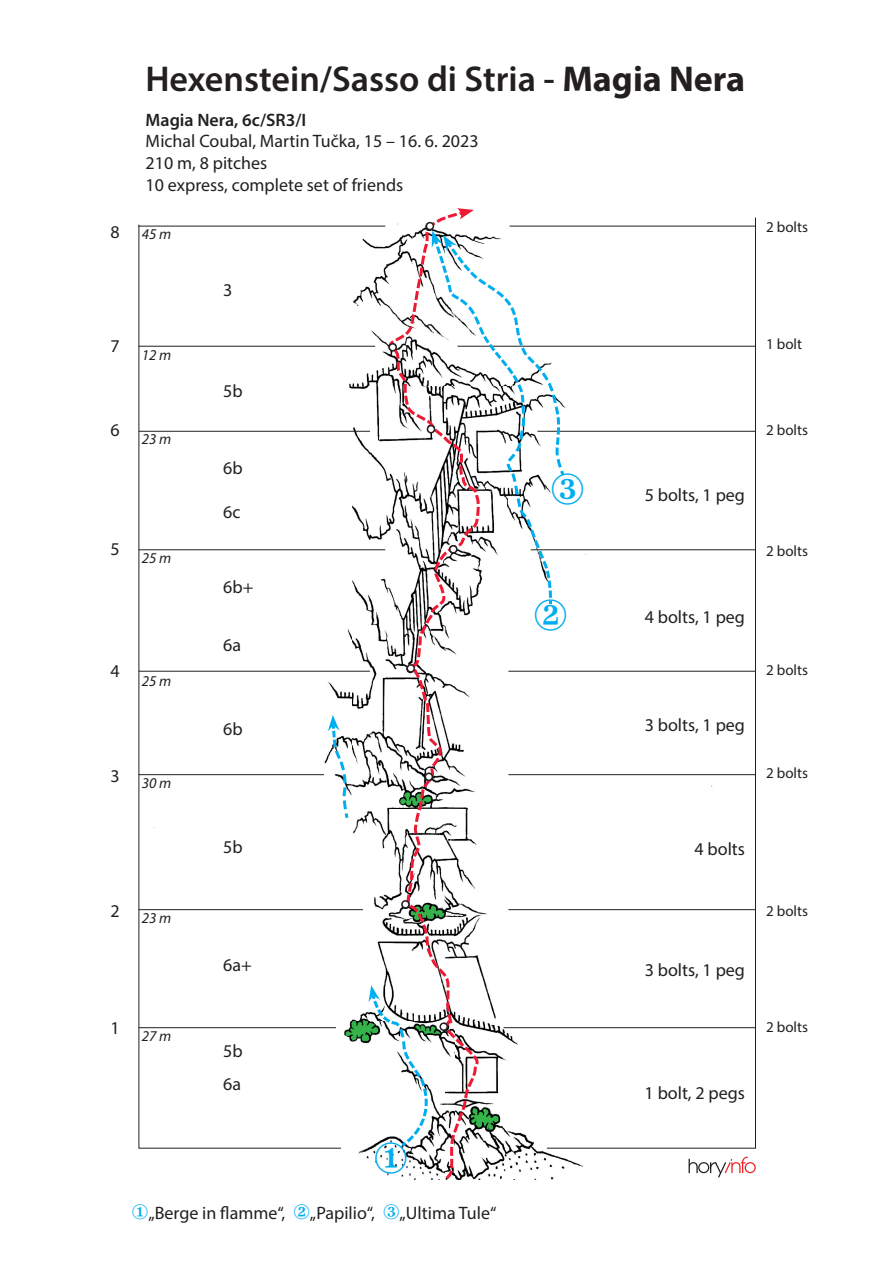
<style>
.page{position:relative;width:893px;height:1263px;background:#fff}
.page>*{position:absolute;margin:0;border:0;box-sizing:border-box;transform-origin:0 0}
.t1{font:600 36px "Myriad Pro";color:#231f20}
.t2{font:18px/21.6px "Myriad Pro";color:#231f20}
.t3{font:600 18px "Myriad Pro";color:#231f20}
.t4{font:15px "Myriad Pro";color:#231f20}
.t5{font:italic 15px "Myriad Pro";color:#231f20}
.s1{font-weight:700}
.s2{color:#00aeef}
</style>
<div class="page">
<img style="left:138px;top:217px;width:618px;height:962px">
<hr style="left:139px;top:225px;width:1px;height:923px;background:#231f20">
<hr style="left:139px;top:1148px;width:202px;height:1px;background:#231f20">
<hr style="left:755px;top:218px;width:1px;height:930px;background:#231f20">
<hr style="left:139px;top:226px;width:246px;height:1px;background:#231f20">
<hr style="left:510px;top:226px;width:245px;height:1px;background:#231f20">
<hr style="left:508px;top:774px;width:247px;height:1px;background:#231f20">
<hr style="left:547px;top:1148px;width:209px;height:1px;background:#231f20">
<hr style="left:503px;top:1027px;width:252px;height:1px;background:#231f20">
<hr style="left:139px;top:431px;width:231px;height:1px;background:#231f20">
<hr style="left:508px;top:909px;width:247px;height:1px;background:#231f20">
<hr style="left:508px;top:671px;width:247px;height:1px;background:#231f20">
<hr style="left:531px;top:549px;width:224px;height:1px;background:#231f20">
<hr style="left:139px;top:909px;width:224px;height:1px;background:#231f20">
<hr style="left:537px;top:431px;width:218px;height:1px;background:#231f20">
<hr style="left:139px;top:774px;width:185px;height:1px;background:#231f20">
<hr style="left:458px;top:346px;width:297px;height:1px;background:#231f20">
<hr style="left:139px;top:1027px;width:197px;height:1px;background:#231f20">
<hr style="left:139px;top:671px;width:231px;height:1px;background:#231f20">
<hr style="left:139px;top:346px;width:236px;height:1px;background:#231f20">
<hr style="left:139px;top:549px;width:246px;height:1px;background:#231f20">
<svg style="left:385px;top:213px;width:96px;height:967px"></svg>
<svg style="left:457px;top:208px;width:17px;height:11px"></svg>
<svg style="left:328px;top:715px;width:22px;height:106px"></svg>
<div style="left:389px;top:344px;width:7px;height:7px;background:#fff;border-radius:50%"></div>
<div style="left:388px;top:343px;width:9px;height:9px;border:2px solid #231f20;border-radius:50%"></div>
<div style="left:426px;top:223px;width:7px;height:7px;background:#fff;border-radius:50%"></div>
<div style="left:426px;top:222px;width:8px;height:8px;border:2px solid #231f20;border-radius:50%"></div>
<div style="left:427px;top:426px;width:7px;height:7px;background:#fff;border-radius:50%"></div>
<div style="left:427px;top:425px;width:8px;height:8px;border:2px solid #231f20;border-radius:50%"></div>
<div style="left:407px;top:665px;width:7px;height:7px;background:#fff;border-radius:50%"></div>
<div style="left:406px;top:664px;width:9px;height:9px;border:2px solid #231f20;border-radius:50%"></div>
<div style="left:425px;top:773px;width:7px;height:7px;background:#fff;border-radius:50%"></div>
<div style="left:425px;top:772px;width:8px;height:9px;border:2px solid #231f20;border-radius:50%"></div>
<div style="left:402px;top:901px;width:7px;height:7px;background:#fff;border-radius:50%"></div>
<div style="left:401px;top:900px;width:9px;height:9px;border:2px solid #231f20;border-radius:50%"></div>
<div style="left:440px;top:1023px;width:7px;height:7px;background:#fff;border-radius:50%"></div>
<div style="left:439px;top:1022px;width:9px;height:9px;border:2px solid #231f20;border-radius:50%"></div>
<svg style="left:689px;top:1156px;width:67px;height:21px"></svg>
<svg style="left:368px;top:985px;width:64px;height:188px"></svg>
<svg style="left:432px;top:231px;width:151px;height:399px"></svg>
<h1 class="t1" style="left:145px;top:56px;width:601px">Hexenstein/Sasso di Stria - <span class="s1">Magia Nera</span></h1>
<p class="t2" style="left:110px;top:221px;width:11px">8</p>
<p class="t3" style="left:146px;top:108px;width:162px">Magia Nera, 6c/SR3/I</p>
<p class="t2" style="left:146px;top:130px;width:334px">Michal Coubal, Martin Tučka, 15 – 16. 6. 2023<br>210 m, 8 pitches<br>10 express, complete set of friends</p>
<p class="t5" style="left:142px;top:224px;width:31px">45 m</p>
<p class="t4" style="left:766px;top:218px;width:44px">2 bolts</p>
<p class="t2" style="left:223px;top:279px;width:11px">3</p>
<p class="t2" style="left:110px;top:335px;width:11px">7</p>
<p class="t5" style="left:142px;top:346px;width:31px">12 m</p>
<p class="t4" style="left:766px;top:335px;width:38px">1 bolt</p>
<p class="t2" style="left:223px;top:380px;width:21px">5b</p>
<p class="t2" style="left:110px;top:419px;width:11px">6</p>
<p class="t5" style="left:142px;top:430px;width:31px">23 m</p>
<p class="t4" style="left:766px;top:420px;width:44px">2 bolts</p>
<p class="t2" style="left:223px;top:457px;width:21px">6b</p>
<p class="t2" style="left:223px;top:501px;width:19px">6c</p>
<p class="t2" style="left:645px;top:484px;width:102px">5 bolts, 1 peg</p>
<p class="t2" style="left:110px;top:538px;width:11px">5</p>
<p class="t5" style="left:142px;top:548px;width:31px">25 m</p>
<p class="t4" style="left:766px;top:542px;width:44px">2 bolts</p>
<p class="t2" style="left:223px;top:576px;width:32px">6b+</p>
<p class="t2" style="left:645px;top:606px;width:102px">4 bolts, 1 peg</p>
<p class="t2" style="left:223px;top:634px;width:19px">6a</p>
<p class="t2" style="left:110px;top:659px;width:11px">4</p>
<p class="t5" style="left:142px;top:671px;width:31px">25 m</p>
<p class="t4" style="left:766px;top:660px;width:44px">2 bolts</p>
<p class="t2" style="left:223px;top:718px;width:21px">6b</p>
<p class="t2" style="left:645px;top:714px;width:102px">3 bolts, 1 peg</p>
<p class="t2" style="left:110px;top:764px;width:11px">3</p>
<p class="t5" style="left:142px;top:773px;width:31px">30 m</p>
<p class="t4" style="left:766px;top:764px;width:44px">2 bolts</p>
<p class="t2" style="left:223px;top:836px;width:21px">5b</p>
<p class="t2" style="left:694px;top:838px;width:52px">4 bolts</p>
<p class="t2" style="left:110px;top:899px;width:11px">2</p>
<p class="t5" style="left:142px;top:908px;width:31px">23 m</p>
<p class="t4" style="left:766px;top:902px;width:44px">2 bolts</p>
<p class="t2" style="left:223px;top:953px;width:30px">6a+</p>
<p class="t2" style="left:645px;top:959px;width:102px">3 bolts, 1 peg</p>
<p class="t2" style="left:110px;top:1016px;width:11px">1</p>
<p class="t5" style="left:142px;top:1027px;width:31px">27 m</p>
<p class="t4" style="left:766px;top:1017px;width:44px">2 bolts</p>
<p class="t2" style="left:223px;top:1034px;width:21px;line-height:33px">5b<br>6a</p>
<p class="t2" style="left:645px;top:1081px;width:102px">1 bolt, 2 pegs</p>
<p class="t2" style="left:132px;top:1202px;width:366px"><span class="s2">①</span>„Berge in flamme“, <span class="s2">②</span>„Papilio“, <span class="s2">③</span>„Ultima Tule“</p>
</div>
